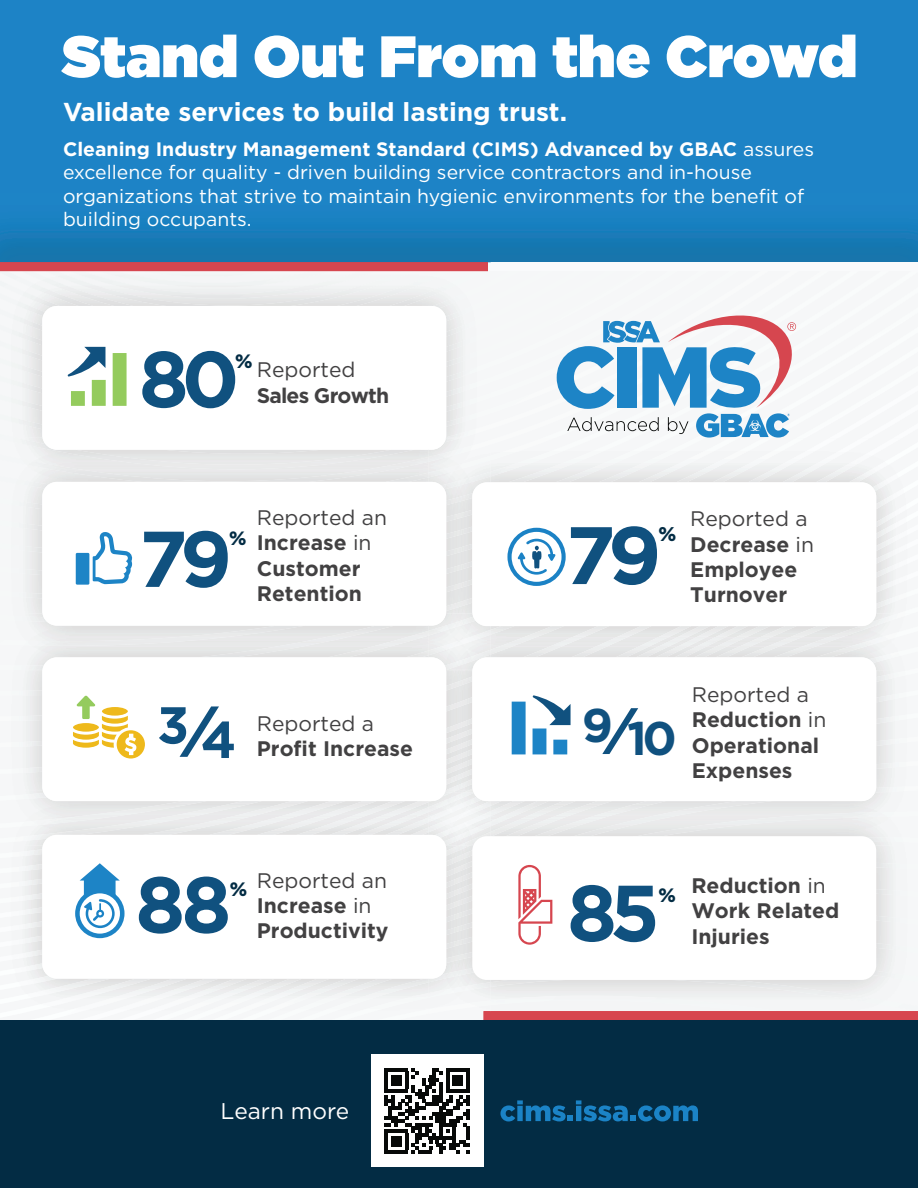
<style>
.page{position:relative;width:918px;height:1188px;background:#fff}
.page>*{position:absolute;margin:0;border:0;box-sizing:border-box;transform-origin:0 0}
.t1{font:700 81.3px "Gotham";color:#10517f}
.t2{font:700 79.35px "Gotham";color:#10517f}
.t3{font:700 78.9px "Gotham";color:#10517f}
.t4{font:900 58.35px "Gotham";color:#fff}
.t5{font:700 51.75px "Gotham";color:#10517f}
.t6{font:700 47.1px "Gotham";color:#10517f}
.t7{font:700 25.95px "Gotham";color:#fff}
.t8{font:22.65px "Gotham";color:#fff}
.t9{font:700 21px/25.2px "Gotham";color:#424142}
.t10{font:700 21px/25.5px "Gotham";letter-spacing:-.04em;color:#424142}
.t11{font:21px "Gotham";color:#424142}
.t12{font:900 19.8px "Gotham";color:#032c44}
.t13{font:19.5px/23.4px "Gotham";color:#fff}
.t14{font:900 19.2px "Gotham";color:#032c44}
.s1{font-weight:700}
.s2{font-weight:400}
</style>
<div class="page">
<div style="left:0;top:0;width:918px;height:264px;background:#1d83c6"></div>
<img style="left:0;top:231px;width:918px;height:32px">
<div style="left:0;top:1020px;width:918px;height:168px;background:#032c44"></div>
<svg style="left:557px;top:315px;width:240px;height:123px"></svg>
<img style="left:0;top:271px;width:488px;height:167px">
<img style="left:0;top:262px;width:488px;height:9px">
<div style="left:42px;top:306px;width:404px;height:144px;background:#fff;border-radius:15px"></div>
<svg style="left:67px;top:347px;width:60px;height:59px"></svg>
<img style="left:43px;top:440px;width:378px;height:10px">
<div style="left:76px;top:553px;width:13px;height:32px;background:#1d84c6"></div>
<svg style="left:93px;top:532px;width:39px;height:52px"></svg>
<div style="left:328px;top:631px;width:100px;height:26px;background:#e8e8e9"></div>
<img style="left:406px;top:651px;width:22px;height:6px">
<img style="left:42px;top:614px;width:13px;height:12px">
<svg style="left:180px;top:706px;width:39px;height:51px"></svg>
<div style="left:117px;top:730px;width:28px;height:29px;background:#eeb91b;border-radius:50%"></div>
<svg style="left:73px;top:696px;width:63px;height:59px"></svg>
<div style="left:331px;top:993px;width:97px;height:27px;background:#f4f5f6"></div>
<img style="left:378px;top:1009px;width:50px;height:11px">
<div style="left:143px;top:801px;width:66px;height:34px;background:#e9e9ea"></div>
<img style="left:358px;top:807px;width:70px;height:28px">
<img style="left:385px;top:817px;width:43px;height:18px">
<img style="left:411px;top:828px;width:17px;height:7px">
<div style="left:42px;top:835px;width:404px;height:144px;background:#fff;border-radius:15px"></div>
<svg style="left:139px;top:877px;width:89px;height:57px"></svg>
<svg style="left:75px;top:889px;width:50px;height:49px"></svg>
<svg style="left:80px;top:893px;width:40px;height:41px"></svg>
<svg style="left:80px;top:863px;width:40px;height:65px"></svg>
<img style="left:876px;top:480px;width:42px;height:74px">
<img style="left:876px;top:498px;width:42px;height:26px">
<img style="left:876px;top:524px;width:42px;height:27px">
<img style="left:876px;top:554px;width:31px;height:17px">
<img style="left:876px;top:571px;width:31px;height:17px">
<img style="left:876px;top:588px;width:31px;height:21px">
<img style="left:898px;top:607px;width:9px;height:6px">
<img style="left:446px;top:505px;width:26px;height:108px">
<img style="left:446px;top:494px;width:26px;height:11px">
<img style="left:446px;top:510px;width:26px;height:12px">
<img style="left:446px;top:527px;width:26px;height:12px">
<img style="left:446px;top:544px;width:26px;height:12px">
<img style="left:446px;top:561px;width:26px;height:13px">
<img style="left:446px;top:579px;width:26px;height:13px">
<img style="left:446px;top:598px;width:26px;height:13px">
<img style="left:428px;top:438px;width:18px;height:12px">
<img style="left:435px;top:482px;width:11px;height:11px">
<div style="left:472px;top:482px;width:404px;height:144px;background:#fff;border-radius:15px"></div>
<svg style="left:507px;top:528px;width:59px;height:58px"></svg>
<div style="left:512px;top:532px;width:50px;height:50px;background:#fff;border-radius:50%"></div>
<svg style="left:517px;top:539px;width:39px;height:36px"></svg>
<img style="left:876px;top:682px;width:31px;height:104px">
<img style="left:876px;top:670px;width:30px;height:12px">
<img style="left:876px;top:690px;width:31px;height:12px">
<img style="left:876px;top:713px;width:31px;height:11px">
<img style="left:876px;top:737px;width:31px;height:9px">
<img style="left:876px;top:761px;width:31px;height:8px">
<img style="left:875px;top:786px;width:29px;height:6px">
<img style="left:446px;top:671px;width:26px;height:47px">
<img style="left:446px;top:677px;width:26px;height:14px">
<img style="left:446px;top:697px;width:26px;height:15px">
<img style="left:446px;top:718px;width:26px;height:11px">
<img style="left:446px;top:729px;width:26px;height:10px">
<img style="left:446px;top:739px;width:26px;height:10px">
<img style="left:446px;top:749px;width:26px;height:10px">
<img style="left:446px;top:759px;width:26px;height:10px">
<img style="left:446px;top:769px;width:26px;height:10px">
<img style="left:446px;top:779px;width:26px;height:10px">
<svg style="left:446px;top:789px;width:27px;height:3px"></svg>
<img style="left:816px;top:626px;width:102px;height:31px">
<img style="left:869px;top:647px;width:49px;height:16px">
<svg style="left:446px;top:670px;width:26px;height:1px"></svg>
<img style="left:445px;top:650px;width:45px;height:20px">
<img style="left:428px;top:615px;width:18px;height:11px">
<img style="left:428px;top:657px;width:18px;height:13px">
<img style="left:472px;top:613px;width:404px;height:13px">
<div style="left:472px;top:657px;width:404px;height:144px;background:#fff;border-radius:15px"></div>
<svg style="left:512px;top:695px;width:59px;height:59px"></svg>
<svg style="left:602px;top:708px;width:36px;height:46px"></svg>
<img style="left:490px;top:974px;width:428px;height:46px">
<div style="left:490px;top:996px;width:288px;height:15px;background:#f4f5f6"></div>
<img style="left:446px;top:854px;width:26px;height:36px">
<img style="left:446px;top:890px;width:26px;height:13px">
<img style="left:446px;top:903px;width:26px;height:14px">
<img style="left:446px;top:917px;width:26px;height:15px">
<img style="left:446px;top:932px;width:26px;height:31px">
<div style="left:428px;top:965px;width:62px;height:33px;background:#eef0f0"></div>
<svg style="left:482px;top:1011px;width:8px;height:9px"></svg>
<img style="left:428px;top:835px;width:18px;height:144px">
<div style="left:544px;top:792px;width:336px;height:44px;background:#e7e8e8"></div>
<img style="left:594px;top:812px;width:307px;height:25px">
<img style="left:435px;top:811px;width:55px;height:27px">
<img style="left:444px;top:821px;width:46px;height:25px">
<img style="left:459px;top:832px;width:31px;height:14px">
<img style="left:435px;top:793px;width:10px;height:8px">
<img style="left:473px;top:792px;width:402px;height:9px">
<div style="left:472px;top:836px;width:404px;height:144px;background:#fff;border-radius:15px"></div>
<svg style="left:518px;top:865px;width:34px;height:80px"></svg>
<div style="left:371px;top:1055px;width:112px;height:112px;background:#fff"></div>
<svg style="left:384px;top:1068px;width:86px;height:86px"></svg>
<svg style="left:500px;top:1100px;width:198px;height:21px"></svg>
<h3 class="t4" style="left:62px;top:15px;width:797px">Stand Out From the Crowd</h3>
<h3 class="t7" style="left:63px;top:94px;width:506px">Validate services to build lasting trust.</h3>
<p class="t13" style="left:63px;top:137px;width:753px"><span class="s1">Cleaning Industry Management Standard (CIMS) Advanced by GBAC</span> assures excellence for quality - driven building service contractors and in-house organizations that strive to maintain hygienic environments for the benefit of building occupants.</p>
<h2 class="t2" style="left:139px;top:327px;width:102px">80</h2>
<p class="t10" style="left:257px;top:357px;width:134px;text-indent:-22px"><sup>%</sup> <span class="s2">Reported<br></span>Sales Growth</p>
<h3 class="t3" style="left:139px;top:507px;width:95px">79</h3>
<p class="t14" style="left:229px;top:525px;width:19px">%</p>
<p class="t9" style="left:257px;top:505px;width:132px"><span class="s2">Reported an<br></span>Increase <span class="s2">in<br></span>Customer<br>Retention</p>
<h3 class="t5" style="left:157px;top:698px;width:81px">34</h3>
<p class="t11" style="left:257px;top:710px;width:119px">Reported a</p>
<p class="t9" style="left:257px;top:736px;width:158px">Profit Increase</p>
<p class="t9" style="left:257px;top:867px;width:133px;text-indent:-27px"><sub>%</sub> <span class="s2">Reported an<br></span>Increase <span class="s2">in<br></span>Productivity</p>
<p class="t8" style="left:221px;top:1097px;width:130px">Learn more</p>
<h1 class="t1" style="left:565px;top:501px;width:98px">79</h1>
<p class="t12" style="left:659px;top:520px;width:19px">%</p>
<p class="t9" style="left:690px;top:506px;width:125px"><span class="s2">Reported a<br></span>Decrease <span class="s2">in<br></span>Employee<br>Turnover</p>
<h3 class="t6" style="left:582px;top:707px;width:97px">9 10</h3>
<p class="t9" style="left:692px;top:682px;width:136px"><span class="s2">Reported a<br></span>Reduction <span class="s2">in<br></span>Operational<br>Expenses</p>
<h2 class="t2" style="left:567px;top:861px;width:94px">85</h2>
<p class="t9" style="left:691px;top:873px;width:150px;text-indent:-33px"><sub>%</sub> Reduction <span class="s2">in<br></span>Work Related<br>Injuries</p>
</div>
